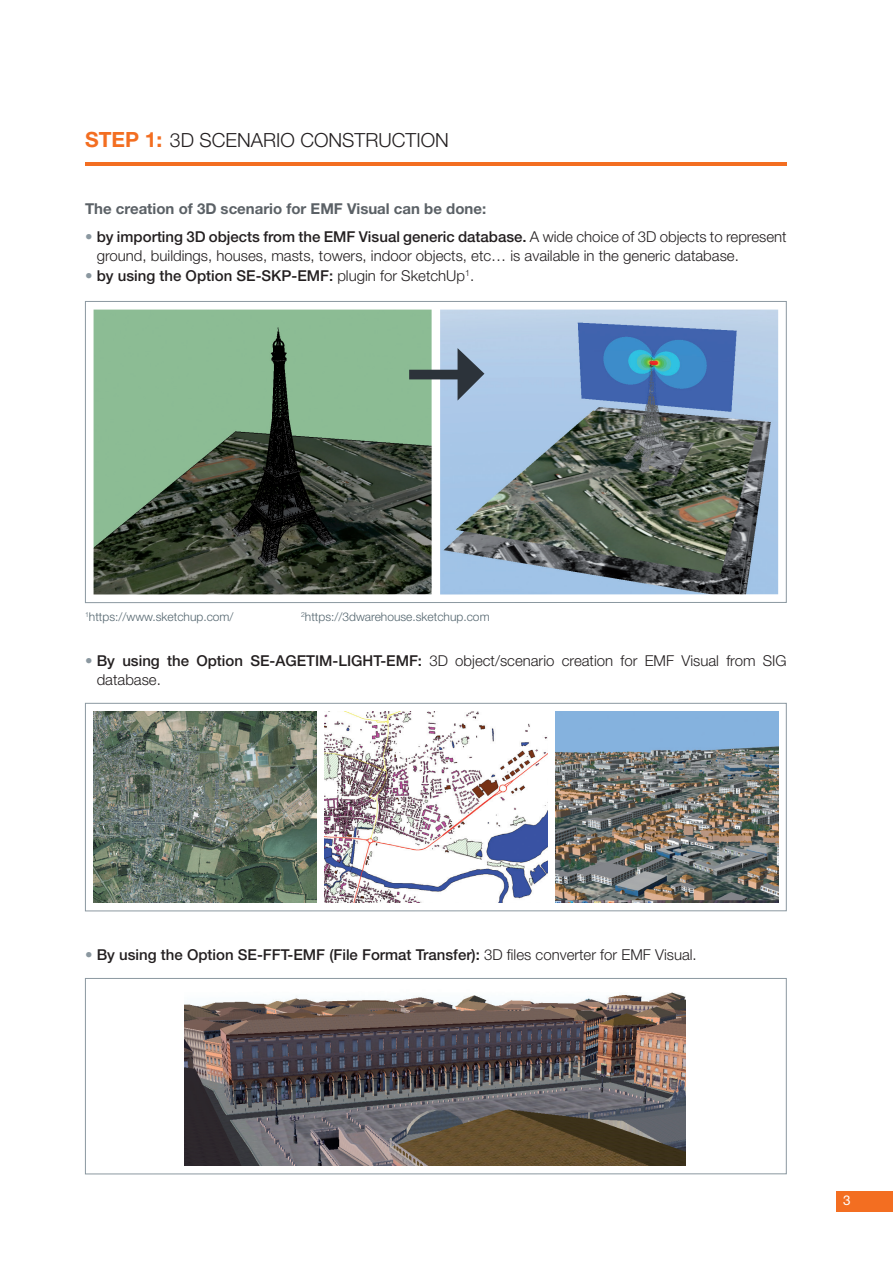
<style>
.page{position:relative;width:893px;height:1263px;background:#fff}
.page>*{position:absolute;margin:0;border:0;box-sizing:border-box;transform-origin:0 0}
.TEXTE{font:300 19.5px "Helvetica Neue LT Std";color:#231f20}
.TEXTE-2{font:300 15px/19.5px "Helvetica Neue LT Std";color:#231f20}
.TEXTE-3{font:500 15px "Helvetica Neue LT Std";color:#231f20}
.TEXTE-4{font:700 15px "Helvetica Neue LT Std";color:#5b6166}
.t1{font:13.5px "Helvetica Neue LT Std";color:#fff}
.Legende_photo{font:300 12px "Helvetica Neue LT Std";color:#53656e}
.s1{font-weight:700;font-size:21px;color:#f36e21}
.s2{color:#8b98a0}
.s3{font-weight:500}
.s4{font-weight:300;color:#8b98a0}
.s5{font-weight:300}
</style>
<div class="page">
<div style="left:836px;top:1191px;width:57px;height:20px;background:#f36e21"></div>
<hr style="left:85px;top:162px;width:702px;height:4px;background:#f36e21">
<div style="left:85px;top:703px;width:702px;height:208px;border:1px solid #8b98a0"></div>
<div style="left:85px;top:978px;width:702px;height:196px;border:1px solid #8b98a0"></div>
<img style="left:94px;top:310px;width:338px;height:284px">
<img style="left:440px;top:310px;width:338px;height:284px">
<div style="left:409px;top:370px;width:59px;height:9px;background:#2c333a"></div>
<svg style="left:458px;top:348px;width:26px;height:53px"></svg>
<img style="left:94px;top:711px;width:222px;height:191px">
<img style="left:185px;top:992px;width:500px;height:173px">
<img style="left:325px;top:711px;width:222px;height:191px">
<img style="left:556px;top:711px;width:222px;height:191px">
<p class="TEXTE" style="left:85px;top:128px;width:365px"><span class="s1">STEP 1:</span> 3D SCENARIO CONSTRUCTION</p>
<p class="TEXTE-4" style="left:85px;top:199px;width:403px">The creation of 3D scenario for EMF Visual can be done:</p>
<p class="TEXTE-2" style="left:97px;top:226px;width:691px;text-indent:-12px"><span class="s2">•</span> <span class="s3">by importing 3D objects from the EMF Visual generic database.</span> A wide choice of 3D objects to represent ground, buildings, houses, masts, towers, indoor objects, etc… is available in the generic database.</p>
<p class="TEXTE-3" style="left:85px;top:266px;width:391px"><span class="s4">•</span> by using the Option SE-SKP-EMF: <span class="s5">plugin for SketchUp</span><sup>1</sup><span class="s5">.</span></p>
<p class="Legende_photo" style="left:85px;top:609px;width:150px"><sup>1</sup>https://www.sketchup.com/</p>
<p class="Legende_photo" style="left:301px;top:609px;width:190px"><sup>2</sup>https://3dwarehouse.sketchup.com</p>
<p class="TEXTE-2" style="left:97px;top:650px;width:691px;text-indent:-12px"><span class="s2">•</span> <span class="s3">By using the Option SE-AGETIM-LIGHT-EMF:</span> 3D object/scenario creation for EMF Visual from SIG database.</p>
<p class="TEXTE-3" style="left:85px;top:945px;width:613px"><span class="s4">•</span> By using the Option SE-FFT-EMF (File Format Transfer): <span class="s5">3D files converter for EMF Visual.</span></p>
<p class="t1" style="left:843px;top:1192px;width:9px">3</p>
</div>
